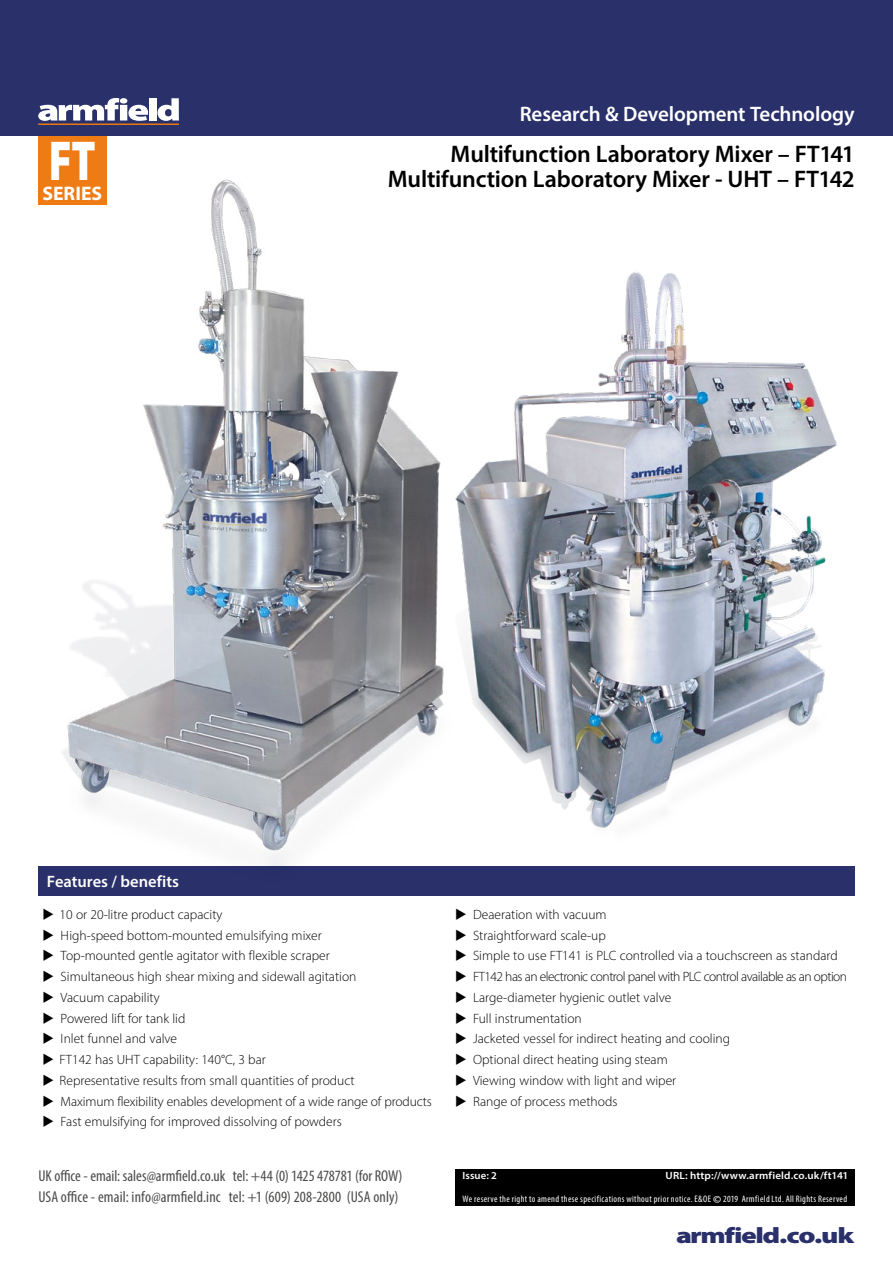
<style>
.page{position:relative;width:893px;height:1263px;background:#fff}
.page>*{position:absolute;margin:0;border:0;box-sizing:border-box;transform-origin:0 0}
.t1{font:900 56.55px "Myriad Pro";color:#fff;scale:.75 1}
.t2{font:600 24px "Myriad Pro";letter-spacing:-.005em;color:#000}
.t3{font:900 22.35px "Myriad Pro";letter-spacing:-.045em;color:#29306a;scale:1.3 1}
.t4{font:600 21px "Myriad Pro";letter-spacing:-.005em;color:#fff}
.t5{font:700 19.65px "Myriad Pro";color:#fff}
.HeadingSOLID{font:600 16.5px "Myriad Pro";color:#fff}
.t6{font:condensed 15.75px/20.9px "Myriad Pro";letter-spacing:.005em;color:#4a4a49}
.t7{font:300 13.5px "Myriad Pro";color:#000}
.t8{font:300 13.5px "Myriad Pro";letter-spacing:-.04em;color:#000}
.URLrevOut{font:600 10.5px "Myriad Pro";letter-spacing:.015em;color:#fff;scale:1.04 1}
.URLrevOut-2{font:600 10.5px "Myriad Pro";letter-spacing:.015em;color:#fff}
.t9{font:condensed 9.45px "Myriad Pro";letter-spacing:.04em;color:#fff}
.s1{font-weight:600;font-stretch:normal;font-size:10.8px}
</style>
<div class="page">
<div style="left:0;top:0;width:893px;height:136px;background:#29306a"></div>
<div style="left:38px;top:866px;width:817px;height:30px;background:#29306a"></div>
<img style="left:489px;top:272px;width:348px;height:556px">
<img style="left:62px;top:171px;width:427px;height:695px">
<svg style="left:38px;top:98px;width:110px;height:23px"></svg>
<div style="left:149px;top:98px;width:7px;height:23px;background:#fff"></div>
<svg style="left:157px;top:98px;width:22px;height:23px"></svg>
<hr style="left:38px;top:123px;width:141px;height:2px;background:#ef7b10">
<div style="left:38px;top:136px;width:68px;height:69px;background:#ef7b14"></div>
<div style="left:455px;top:1169px;width:400px;height:37px;background:#000"></div>
<h1 class="t1" style="left:49px;top:124px;width:64px">FT</h1>
<h3 class="t5" style="left:42px;top:181px;width:61px">SERIES</h3>
<h3 class="t4" style="left:520px;top:100px;width:336px">Research &amp; Development Technology</h3>
<p class="t2" style="left:451px;top:138px;width:406px">Multifunction Laboratory Mixer – FT141</p>
<p class="t2" style="left:388px;top:164px;width:468px">Multifunction Laboratory Mixer - UHT – FT142</p>
<p class="HeadingSOLID" style="left:47px;top:871px;width:134px">Features / benefits</p>
<p class="t7" style="left:43px;top:906px;width:181px">◆ 10 or 20-litre product capacity</p>
<p class="t7" style="left:43px;top:927px;width:281px">◆ High-speed bottom-mounted emulsifying mixer</p>
<p class="t7" style="left:43px;top:948px;width:289px">◆ Top-mounted gentle agitator with flexible scraper</p>
<p class="t7" style="left:43px;top:968px;width:315px">◆ Simultaneous high shear mixing and sidewall agitation</p>
<p class="t7" style="left:43px;top:989px;width:119px">◆ Vacuum capability</p>
<p class="t7" style="left:43px;top:1010px;width:144px">◆ Powered lift for tank lid</p>
<p class="t7" style="left:43px;top:1031px;width:136px">◆ Inlet funnel and valve</p>
<p class="t7" style="left:43px;top:1051px;width:225px">◆ FT142 has UHT capability: 140°C, 3 bar</p>
<p class="t7" style="left:43px;top:1072px;width:314px">◆ Representative results from small quantities of product</p>
<p class="t7" style="left:43px;top:1093px;width:391px">◆ Maximum flexibility enables development of a wide range of products</p>
<p class="t7" style="left:43px;top:1114px;width:301px">◆ Fast emulsifying for improved dissolving of powders</p>
<p class="t6" style="left:38px;top:1165px;width:366px">UK office - email: sales@armfield.co.uk tel: +44 (0) 1425 478781 (for ROW)<br>USA office - email: info@armfield.inc tel: +1 (609) 208-2800 (USA only)</p>
<p class="t7" style="left:455px;top:906px;width:153px">◆ Deaeration with vacuum</p>
<p class="t7" style="left:455px;top:927px;width:152px">◆ Straightforward scale-up</p>
<p class="t7" style="left:455px;top:948px;width:384px">◆ Simple to use FT141 is PLC controlled via a touchscreen as standard</p>
<p class="t8" style="left:455px;top:968px;width:394px">◆ FT142 has an electronic control panel with PLC control available as an option</p>
<p class="t7" style="left:455px;top:989px;width:218px">◆ Large-diameter hygienic outlet valve</p>
<p class="t7" style="left:455px;top:1010px;width:128px">◆ Full instrumentation</p>
<p class="t7" style="left:455px;top:1031px;width:277px">◆ Jacketed vessel for indirect heating and cooling</p>
<p class="t7" style="left:455px;top:1051px;width:214px">◆ Optional direct heating using steam</p>
<p class="t7" style="left:455px;top:1072px;width:223px">◆ Viewing window with light and wiper</p>
<p class="t7" style="left:455px;top:1093px;width:164px">◆ Range of process methods</p>
<p class="URLrevOut-2" style="left:462px;top:1169px;width:36px">Issue: 2</p>
<p class="URLrevOut" style="left:666px;top:1169px;width:177px">URL: http://www.armfield.co.uk/ft141</p>
<p class="t9" style="left:462px;top:1193px;width:386px">We reserve the right to amend these specifications without prior notice. E&amp;OE <span class="s1">©</span>2019 Armfield Ltd. All Rights Reserved</p>
<h3 class="t3" style="left:676px;top:1220px;width:138px">armfield.co.uk</h3>
</div>
